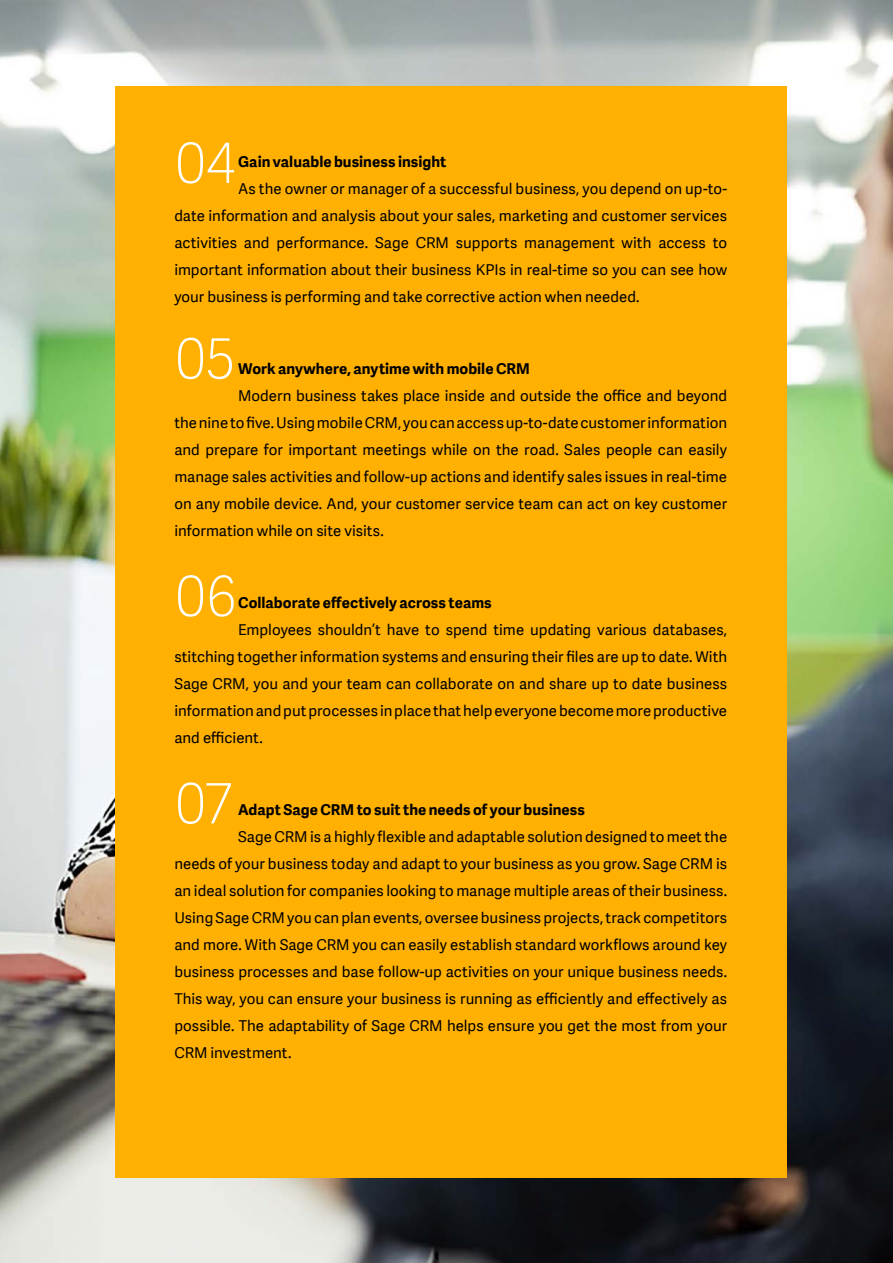
<style>
.page{position:relative;width:893px;height:1263px;background:#fff}
.page>*{position:absolute;margin:0;border:0;box-sizing:border-box;transform-origin:0 0}
.t1{font:55.5px "Adelle Sans SAGE Th";letter-spacing:.005em;color:#fff}
.t2{font:15px/27px "Adelle Sans SAGE";color:#000;text-align:justify}
.t3{font:700 15px "Adelle Sans SAGE";letter-spacing:.005em;color:#000}
</style>
<div class="page">
<img style="left:0;top:0;width:893px;height:1263px">
<div style="left:115px;top:86px;width:672px;height:1091px;background:#ffb000"></div>
<h1 class="t1" style="left:175px;top:124px;width:62px">04</h1>
<p class="t3" style="left:238px;top:150px;width:210px">Gain valuable business insight</p>
<p class="t2" style="left:174px;top:174px;width:554px;text-indent:64px">As the owner or manager of a successful business, you depend on up-to&shy;date information and analysis about your sales, marketing and customer services activities and performance. Sage CRM supports management with access to important information about their business KPIs in real-time so you can see how your business is performing and take corrective action when needed.</p>
<h1 class="t1" style="left:175px;top:320px;width:61px">05</h1>
<p class="t3" style="left:238px;top:357px;width:293px">Work anywhere, anytime with mobile CRM</p>
<p class="t2" style="left:174px;top:381px;width:554px;text-indent:64px">Modern business takes place inside and outside the office and beyond the nine to five. Using mobile CRM, you can access up-to-date customer information and prepare for important meetings while on the road. Sales people can easily manage sales activities and follow-up actions and identify sales issues in real-time on any mobile device. And, your customer service team can act on key customer information while on site visits.</p>
<h1 class="t1" style="left:175px;top:557px;width:63px">06</h1>
<p class="t3" style="left:238px;top:591px;width:255px">Collaborate effectively across teams</p>
<p class="t2" style="left:174px;top:615px;width:554px;text-indent:64px">Employees shouldn’t have to spend time updating various databases, stitching together information systems and ensuring their files are up to date. With Sage CRM, you and your team can collaborate on and share up to date business information and put processes in place that help everyone become more productive and efficient.</p>
<h1 class="t1" style="left:175px;top:764px;width:58px">07</h1>
<p class="t3" style="left:238px;top:798px;width:348px">Adapt Sage CRM to suit the needs of your business</p>
<p class="t2" style="left:174px;top:822px;width:554px;text-indent:64px">Sage CRM is a highly flexible and adaptable solution designed to meet the needs of your business today and adapt to your business as you grow. Sage CRM is an ideal solution for companies looking to manage multiple areas of their business.<br>Using Sage CRM you can plan events, oversee business projects, track competitors and more. With Sage CRM you can easily establish standard workflows around key business processes and base follow-up activities on your unique business needs.<br>This way, you can ensure your business is running as efficiently and effectively as possible. The adaptability of Sage CRM helps ensure you get the most from your CRM investment.</p>
</div>
